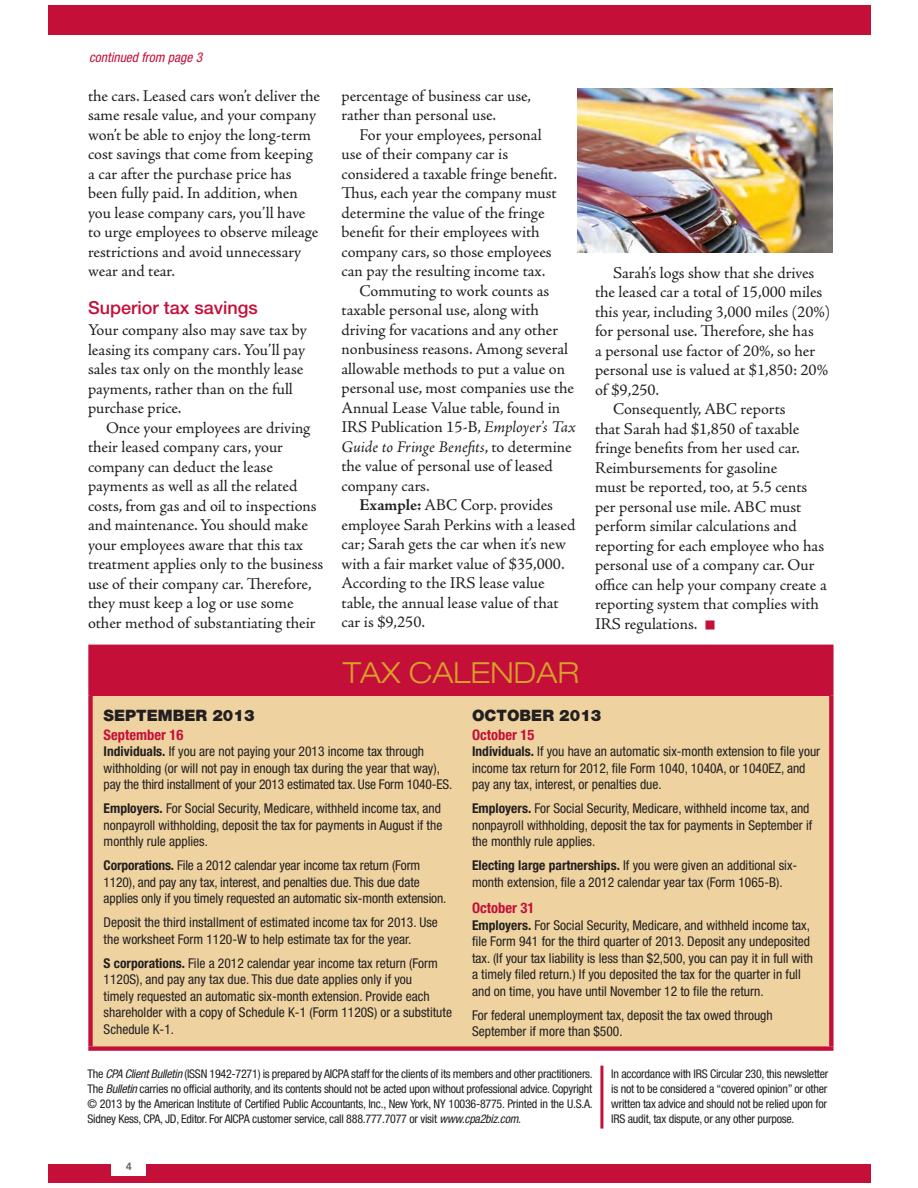
<style>
.page{position:relative;width:918px;height:1188px;background:#fff}
.page>*{position:absolute;margin:0;border:0;box-sizing:border-box;transform-origin:0 0}
.t1{font:300 expanded 29.1px "Helvetica Neue";color:#d89f29}
.t2{font:500 18px "Helvetica Neue";color:#c40f39}
.t3{font:16.5px/19.5px "Adobe Jenson Pro";color:#231f20}
.t4{font:italic 16.5px "Adobe Jenson Pro";color:#231f20}
.t5{font:900 15.75px "Helvetica Neue";color:#231f20}
.t6{font:700 condensed 14.55px "Helvetica Neue";color:#c40f39}
.t7{font:condensed 13.5px/16.5px "Helvetica Neue";color:#231f20}
.t8{font:italic condensed 13.5px "Helvetica Neue";color:#c40f39}
.t9{font:condensed 12px/15px "Helvetica Neue";letter-spacing:-.02em;color:#231f20;text-align:justify}
.t10{font:800 10.5px "Avenir";color:#636466}
.s1{font-style:italic}
.s2{font-style:normal}
.s3{font-weight:700}
</style>
<div class="page">
<div style="left:48px;top:5px;width:822px;height:30px;background:#c40f39"></div>
<div style="left:48px;top:1164px;width:822px;height:19px;background:#c40f39"></div>
<div style="left:112px;top:1157px;width:34px;height:19px;background:#fff"></div>
<div style="left:91px;top:647px;width:740px;height:49px;background:#c40f39"></div>
<div style="left:91px;top:696px;width:740px;height:353px;background:#eed3a1"></div>
<hr style="left:88px;top:645px;width:746px;height:4px;background:#c40f39">
<div style="left:88px;top:649px;width:5px;height:47px;background:#c40f39"></div>
<div style="left:829px;top:649px;width:5px;height:47px;background:#c40f39"></div>
<div style="left:88px;top:696px;width:5px;height:350px;background:#c40f39"></div>
<div style="left:829px;top:696px;width:5px;height:350px;background:#c40f39"></div>
<div style="left:88px;top:1046px;width:746px;height:5px;background:#c40f39"></div>
<hr style="left:600px;top:1066px;width:3px;height:63px;background:#c40f39">
<img style="left:577px;top:89px;width:255px;height:163px">
<p class="t8" style="left:89px;top:52px;width:115px">continued from page 3</p>
<p class="t3" style="left:88px;top:87px;width:234px">the cars. Leased cars won’t deliver the same resale value, and your company won’t be able to enjoy the long-term cost savings that come from keeping a car after the purchase price has been fully paid. In addition, when you lease company cars, you’ll have to urge employees to observe mileage restrictions and avoid unnecessary wear and tear.</p>
<p class="t2" style="left:88px;top:301px;width:171px">Superior tax savings</p>
<p class="t3" style="left:88px;top:322px;width:220px">Your company also may save tax by leasing its company cars. You’ll pay sales tax only on the monthly lease payments, rather than on the full purchase price.</p>
<p class="t3" style="left:88px;top:419px;width:237px;text-indent:18px">Once your employees are driving their leased company cars, your company can deduct the lease payments as well as all the related costs, from gas and oil to inspections and maintenance. You should make your employees aware that this tax treatment applies only to the business use of their company car. Therefore, they must keep a log or use some other method of substantiating their</p>
<p class="t3" style="left:342px;top:87px;width:191px">percentage of business car use, rather than personal use.</p>
<p class="t3" style="left:360px;top:126px;width:184px">For your employees, personal</p>
<p class="t3" style="left:342px;top:146px;width:168px">use of their company car is</p>
<p class="t3" style="left:342px;top:165px;width:217px">considered a taxable fringe benefit.</p>
<p class="t3" style="left:342px;top:185px;width:217px">Thus, each year the company must</p>
<p class="t3" style="left:342px;top:204px;width:205px">determine the value of the fringe</p>
<p class="t3" style="left:342px;top:224px;width:200px">benefit for their employees with</p>
<p class="t3" style="left:342px;top:243px;width:212px">company cars, so those employees</p>
<p class="t3" style="left:342px;top:263px;width:206px">can pay the resulting income tax.</p>
<p class="t3" style="left:360px;top:282px;width:191px">Commuting to work counts as</p>
<p class="t3" style="left:342px;top:302px;width:199px">taxable personal use, along with</p>
<p class="t3" style="left:342px;top:321px;width:218px">driving for vacations and any other</p>
<p class="t3" style="left:342px;top:341px;width:228px">nonbusiness reasons. Among several</p>
<p class="t3" style="left:342px;top:360px;width:225px">allowable methods to put a value on</p>
<p class="t3" style="left:342px;top:380px;width:234px">personal use, most companies use the</p>
<p class="t3" style="left:342px;top:399px;width:220px">Annual Lease Value table, found in</p>
<p class="t3" style="left:342px;top:419px;width:236px">IRS Publication 15-B, <span class="s1">Employer’s Tax</span></p>
<p class="t4" style="left:342px;top:440px;width:232px">Guide to Fringe Benefits<span class="s2">, to determine</span></p>
<p class="t3" style="left:342px;top:458px;width:213px">the value of personal use of leased</p>
<p class="t3" style="left:342px;top:478px;width:90px">company cars.</p>
<p class="t3" style="left:360px;top:497px;width:195px"><span class="s3">Example:</span> ABC Corp. provides</p>
<p class="t3" style="left:342px;top:517px;width:235px">employee Sarah Perkins with a leased</p>
<p class="t3" style="left:342px;top:536px;width:226px">car; Sarah gets the car when it’s new</p>
<p class="t3" style="left:342px;top:556px;width:225px">with a fair market value of $35,000.</p>
<p class="t3" style="left:342px;top:575px;width:205px">According to the IRS lease value</p>
<p class="t3" style="left:342px;top:595px;width:219px">table, the annual lease value of that</p>
<p class="t3" style="left:342px;top:614px;width:85px">car is $9,250.</p>
<h1 class="t1" style="left:343px;top:662px;width:238px">TAX CALENDAR</h1>
<p class="t3" style="left:613px;top:264px;width:203px">Sarah’s logs show that she drives</p>
<p class="t3" style="left:595px;top:284px;width:229px">the leased car a total of 15,000 miles</p>
<p class="t3" style="left:595px;top:303px;width:237px">this year, including 3,000 miles (20%)</p>
<p class="t3" style="left:595px;top:323px;width:220px">for personal use. Therefore, she has</p>
<p class="t3" style="left:595px;top:342px;width:222px">a personal use factor of 20%, so her</p>
<p class="t3" style="left:595px;top:362px;width:235px">personal use is valued at $1,850: 20%</p>
<p class="t3" style="left:595px;top:381px;width:66px">of $9,250.</p>
<p class="t3" style="left:613px;top:401px;width:174px">Consequently, ABC reports</p>
<p class="t3" style="left:595px;top:420px;width:206px">that Sarah had $1,850 of taxable</p>
<p class="t3" style="left:595px;top:440px;width:206px">fringe benefits from her used car.</p>
<p class="t3" style="left:595px;top:459px;width:184px">Reimbursements for gasoline</p>
<p class="t3" style="left:595px;top:479px;width:214px">must be reported, too, at 5.5 cents</p>
<p class="t3" style="left:595px;top:498px;width:208px">per personal use mile. ABC must</p>
<p class="t3" style="left:595px;top:518px;width:203px">perform similar calculations and</p>
<p class="t3" style="left:595px;top:537px;width:231px">reporting for each employee who has</p>
<p class="t3" style="left:595px;top:557px;width:221px">personal use of a company car. Our</p>
<p class="t3" style="left:595px;top:576px;width:233px">office can help your company create a</p>
<p class="t3" style="left:595px;top:596px;width:225px">reporting system that complies with</p>
<p class="t3" style="left:595px;top:615px;width:104px">IRS regulations.</p>
<p class="t5" style="left:104px;top:710px;width:152px">SEPTEMBER 2013</p>
<p class="t6" style="left:104px;top:729px;width:81px">September 16</p>
<p class="t7" style="left:104px;top:744px;width:350px"><span class="s3">Individuals.</span> If you are not paying your 2013 income tax through withholding (or will not pay in enough tax during the year that way), pay the third installment of your 2013 estimated tax. Use Form 1040-ES.</p>
<p class="t7" style="left:104px;top:801px;width:340px;text-align:justify"><span class="s3">Employers.</span> For Social Security, Medicare, withheld income tax, and nonpayroll withholding, deposit the tax for payments in August if the monthly rule applies.</p>
<p class="t7" style="left:104px;top:858px;width:344px"><span class="s3">Corporations.</span> File a 2012 calendar year income tax return (Form<br>1120), and pay any tax, interest, and penalties due. This due date applies only if you timely requested an automatic six-month extension.</p>
<p class="t7" style="left:104px;top:915px;width:336px">Deposit the third installment of estimated income tax for 2013. Use the worksheet Form 1120-W to help estimate tax for the year.</p>
<p class="t7" style="left:104px;top:956px;width:350px"><span class="s3">S corporations.</span> File a 2012 calendar year income tax return (Form 1120S), and pay any tax due. This due date applies only if you<br>timely requested an automatic six-month extension. Provide each shareholder with a copy of Schedule K-1 (Form 1120S) or a substitute Schedule K-1.</p>
<p class="t5" style="left:472px;top:710px;width:131px">OCTOBER 2013</p>
<p class="t6" style="left:472px;top:729px;width:64px">October 15</p>
<p class="t7" style="left:472px;top:744px;width:350px"><span class="s3">Individuals.</span> If you have an automatic six-month extension to file your income tax return for 2012, file Form 1040, 1040A, or 1040EZ, and pay any tax, interest, or penalties due.</p>
<p class="t7" style="left:472px;top:801px;width:342px"><span class="s3">Employers.</span> For Social Security, Medicare, withheld income tax, and nonpayroll withholding, deposit the tax for payments in September if the monthly rule applies.</p>
<p class="t7" style="left:472px;top:858px;width:327px"><span class="s3">Electing large partnerships.</span> If you were given an additional six&shy;month extension, file a 2012 calendar year tax (Form 1065-B).</p>
<p class="t6" style="left:472px;top:903px;width:64px">October 31</p>
<p class="t7" style="left:472px;top:918px;width:343px"><span class="s3">Employers.</span> For Social Security, Medicare, and withheld income tax, file Form 941 for the third quarter of 2013. Deposit any undeposited tax. (If your tax liability is less than $2,500, you can pay it in full with a timely filed return.) If you deposited the tax for the quarter in full and on time, you have until November 12 to file the return.</p>
<p class="t7" style="left:472px;top:1008px;width:302px">For federal unemployment tax, deposit the tax owed through<br>September if more than $500.</p>
<p class="t9" style="left:87px;top:1067px;width:507px">The <span class="s1">CPA Client Bulletin</span> (ISSN 1942-7271) is prepared by AICPA staff for the clients of its members and other practitioners.<br>The <span class="s1">Bulletin</span> carries no official authority, and its contents should not be acted upon without professional advice. Copyright © 2013 by the American Institute of Certified Public Accountants, Inc., New York, NY 10036-8775. Printed in the U.S.A.<br>Sidney Kess, CPA, JD, Editor. For AICPA customer service, call 888.777.7077 or visit <span class="s1">www.cpa2biz.com</span>.</p>
<p class="t9" style="left:611px;top:1067px;width:219px">In accordance with IRS Circular 230, this newsletter is not to be considered a “covered opinion” or other written tax advice and should not be relied upon for IRS audit, tax dispute, or any other purpose.</p>
<p class="t10" style="left:126px;top:1163px;width:8px">4</p>
</div>
